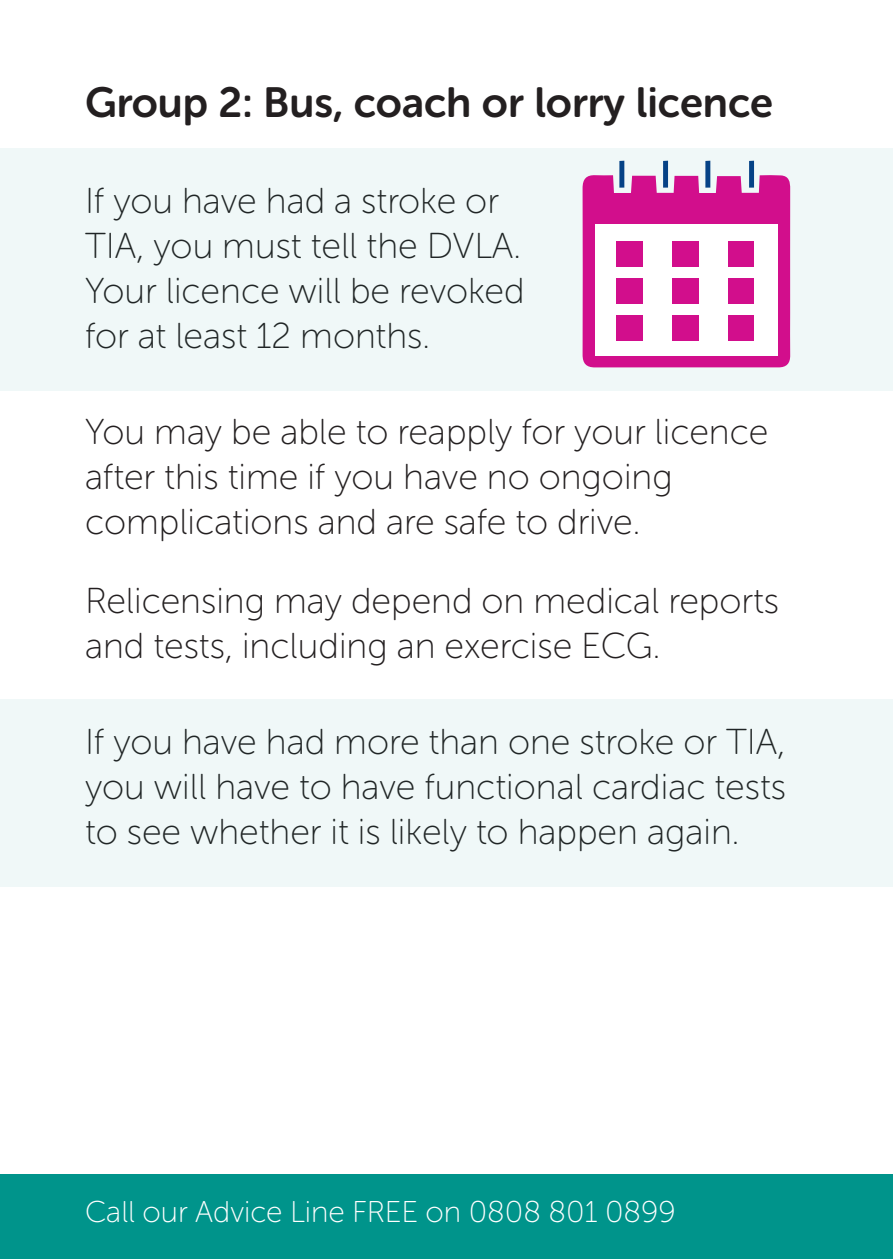
<style>
.page{position:relative;width:893px;height:1259px;background:#fff}
.page>*{position:absolute;margin:0;border:0;box-sizing:border-box;transform-origin:0 0}
.t1{font:42px "Museo Sans Rounded 700";color:#231f20}
.t2{font:36px/45px "Museo Sans Rounded 100";color:#231f20}
.t3{font:30px "Museo Sans Rounded 100";color:#fff}
</style>
<div class="page">
<div style="left:0;top:1174px;width:893px;height:85px;background:#00948b"></div>
<div style="left:0;top:148px;width:893px;height:243px;background:#f0f8f8"></div>
<div style="left:0;top:699px;width:893px;height:188px;background:#f0f8f8"></div>
<svg style="left:582px;top:161px;width:208px;height:206px"></svg>
<div style="left:596px;top:224px;width:182px;height:132px;background:#fff"></div>
<div style="left:616px;top:241px;width:26px;height:25px;background:#d20e8c"></div>
<div style="left:672px;top:241px;width:27px;height:25px;background:#d20e8c"></div>
<div style="left:728px;top:241px;width:26px;height:26px;background:#d20e8c"></div>
<div style="left:616px;top:278px;width:26px;height:25px;background:#d20e8c"></div>
<div style="left:672px;top:278px;width:27px;height:25px;background:#d20e8c"></div>
<div style="left:728px;top:278px;width:26px;height:25px;background:#d20e8c"></div>
<div style="left:616px;top:315px;width:26px;height:26px;background:#d20e8c"></div>
<div style="left:672px;top:315px;width:27px;height:26px;background:#d20e8c"></div>
<div style="left:728px;top:315px;width:26px;height:26px;background:#d20e8c"></div>
<p class="t1" style="left:85px;top:79px;width:689px">Group 2: Bus, coach or lorry licence</p>
<p class="t2" style="left:85px;top:178px;width:441px">If you have had a stroke or<br>TIA, you must tell the DVLA.<br>Your licence will be revoked for at least 12 months.</p>
<p class="t2" style="left:85px;top:409px;width:685px">You may be able to reapply for your licence after this time if you have no ongoing complications and are safe to drive.</p>
<p class="t2" style="left:85px;top:578px;width:696px">Relicensing may depend on medical reports and tests, including an exercise ECG.</p>
<p class="t2" style="left:85px;top:719px;width:703px;text-align:justify">If you have had more than one stroke or TIA, you will have to have functional cardiac tests to see whether it is likely to happen again.</p>
<p class="t3" style="left:85px;top:1195px;width:592px">Call our Advice Line FREE on 0808 801 0899</p>
<p class="t3" style="left:76px;top:1199px;width:514px">Call our Advice Line FREE on 0808 801</p>
</div>
